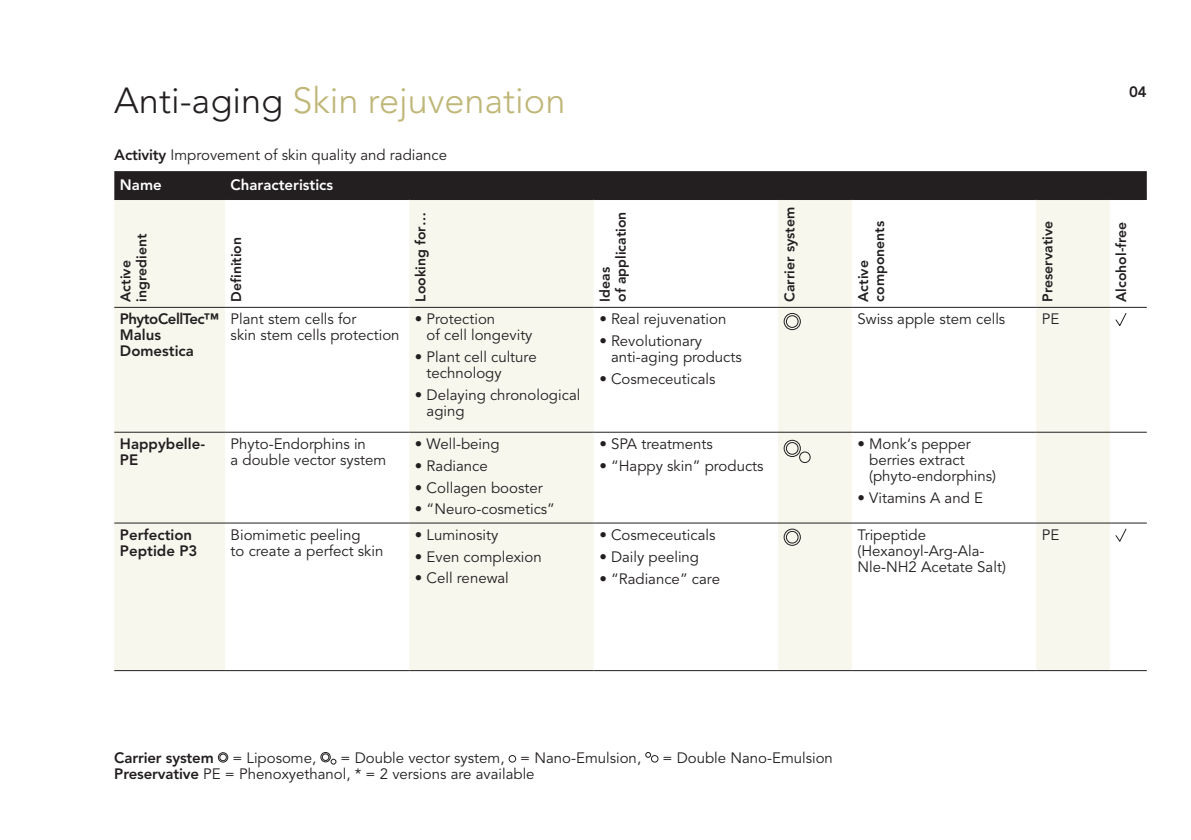
<style>
.page{position:relative;width:1191px;height:840px;background:#fff}
.page>*{position:absolute;margin:0;border:0;box-sizing:border-box;transform-origin:0 0}
.t1{font:300 36px "Avenir LT Std";color:#bfb678}
.t2{font:15px/16px "Avenir LT Std";color:#231f20}
.t3{font:800 15px/16px "Avenir LT Std";color:#231f20}
.t4{font:800 15px "Avenir LT Std";color:#fff}
.t5{font:800 14px/16px "Avenir LT Std";color:#231f20}
.s1{color:#231f20}
.s2{font-weight:800}
.s3{font-weight:400}
</style>
<div class="page">
<svg style="left:217px;top:752px;width:11px;height:10px"></svg>
<svg style="left:320px;top:752px;width:17px;height:12px"></svg>
<div style="left:508px;top:754px;width:8px;height:8px;border:1px solid #231f20;border-radius:50%"></div>
<svg style="left:645px;top:752px;width:13px;height:10px"></svg>
<div style="left:114px;top:171px;width:1032px;height:28px;background:#231f20"></div>
<svg style="left:114px;top:200px;width:995px;height:469px"></svg>
<hr style="left:114px;top:199px;width:111px;height:1px;background:#231f20">
<hr style="left:225px;top:199px;width:184px;height:1px;background:#231f20">
<hr style="left:409px;top:199px;width:184px;height:1px;background:#231f20">
<hr style="left:593px;top:199px;width:185px;height:1px;background:#231f20">
<hr style="left:778px;top:199px;width:73px;height:1px;background:#231f20">
<hr style="left:851px;top:199px;width:185px;height:1px;background:#231f20">
<hr style="left:1036px;top:199px;width:73px;height:1px;background:#231f20">
<hr style="left:1109px;top:199px;width:37px;height:1px;background:#231f20">
<hr style="left:114px;top:307px;width:111px;height:1px;background:#231f20">
<hr style="left:225px;top:307px;width:184px;height:1px;background:#231f20">
<hr style="left:409px;top:307px;width:184px;height:1px;background:#231f20">
<hr style="left:593px;top:307px;width:185px;height:1px;background:#231f20">
<hr style="left:778px;top:307px;width:73px;height:1px;background:#231f20">
<hr style="left:851px;top:307px;width:185px;height:1px;background:#231f20">
<hr style="left:1036px;top:307px;width:73px;height:1px;background:#231f20">
<hr style="left:1109px;top:307px;width:37px;height:1px;background:#231f20">
<hr style="left:114px;top:431px;width:111px;height:1px;background:#231f20">
<hr style="left:225px;top:431px;width:184px;height:1px;background:#231f20">
<hr style="left:409px;top:431px;width:184px;height:1px;background:#231f20">
<hr style="left:593px;top:431px;width:185px;height:1px;background:#231f20">
<hr style="left:778px;top:431px;width:73px;height:1px;background:#231f20">
<hr style="left:851px;top:431px;width:185px;height:1px;background:#231f20">
<hr style="left:1036px;top:431px;width:73px;height:1px;background:#231f20">
<hr style="left:1109px;top:431px;width:37px;height:1px;background:#231f20">
<hr style="left:114px;top:522px;width:111px;height:1px;background:#231f20">
<hr style="left:225px;top:522px;width:184px;height:1px;background:#231f20">
<hr style="left:409px;top:522px;width:184px;height:1px;background:#231f20">
<hr style="left:593px;top:522px;width:185px;height:1px;background:#231f20">
<hr style="left:778px;top:522px;width:73px;height:1px;background:#231f20">
<hr style="left:851px;top:522px;width:185px;height:1px;background:#231f20">
<hr style="left:1036px;top:522px;width:73px;height:1px;background:#231f20">
<hr style="left:1109px;top:522px;width:37px;height:1px;background:#231f20">
<hr style="left:114px;top:669px;width:111px;height:1px;background:#231f20">
<hr style="left:225px;top:669px;width:184px;height:1px;background:#231f20">
<hr style="left:409px;top:669px;width:184px;height:1px;background:#231f20">
<hr style="left:593px;top:669px;width:185px;height:1px;background:#231f20">
<hr style="left:778px;top:669px;width:73px;height:1px;background:#231f20">
<hr style="left:851px;top:669px;width:185px;height:1px;background:#231f20">
<hr style="left:1036px;top:669px;width:73px;height:1px;background:#231f20">
<hr style="left:1109px;top:669px;width:37px;height:1px;background:#231f20">
<svg style="left:783px;top:312px;width:18px;height:18px"></svg>
<svg style="left:1115px;top:313px;width:11px;height:13px"></svg>
<svg style="left:783px;top:439px;width:27px;height:24px"></svg>
<svg style="left:783px;top:528px;width:18px;height:18px"></svg>
<svg style="left:1115px;top:528px;width:11px;height:14px"></svg>
<h1 class="t1" style="left:114px;top:80px;width:452px"><span class="s1">Anti-aging</span> Skin rejuvenation</h1>
<p class="t2" style="left:114px;top:147px;width:334px"><span class="s2">Activity</span> Improvement of skin quality and radiance</p>
<p class="t4" style="left:120px;top:176px;width:43px">Name</p>
<p class="t4" style="left:230px;top:176px;width:104px">Characteristics</p>
<p class="t5" style="left:118px;top:301px;width:69px;rotate:-90deg">Active ingredient</p>
<p class="t5" style="left:228px;top:301px;width:66px;rotate:-90deg">Definition</p>
<p class="t5" style="left:412px;top:301px;width:91px;rotate:-90deg">Looking for…</p>
<p class="t5" style="left:597px;top:301px;width:91px;rotate:-90deg">Ideas<br>of application</p>
<p class="t5" style="left:781px;top:301px;width:96px;rotate:-90deg">Carrier system</p>
<p class="t3" style="left:120px;top:311px;width:100px">PhytoCellTec™<br>Malus<br>Domestica</p>
<p class="t2" style="left:230px;top:311px;width:170px">Plant stem cells for<br>skin stem cells protection</p>
<p class="t2" style="left:426px;top:311px;width:107px;text-indent:-12px">• Protection<br>of cell longevity</p>
<p class="t2" style="left:426px;top:349px;width:111px;text-indent:-12px">• Plant cell culture technology</p>
<p class="t2" style="left:426px;top:387px;width:155px;text-indent:-12px">• Delaying chronological aging</p>
<p class="t3" style="left:120px;top:436px;width:87px">Happybelle-<br>PE</p>
<p class="t2" style="left:230px;top:436px;width:157px">Phyto-Endorphins in<br>a double vector system</p>
<p class="t2" style="left:415px;top:436px;width:86px">• Well-being</p>
<p class="t2" style="left:415px;top:458px;width:74px">• Radiance</p>
<p class="t2" style="left:415px;top:479px;width:129px">• Collagen booster</p>
<p class="t2" style="left:415px;top:501px;width:142px">• “Neuro-cosmetics”</p>
<p class="t3" style="left:120px;top:526px;width:79px">Perfection<br>Peptide P3</p>
<p class="t2" style="left:230px;top:527px;width:154px">Biomimetic peeling<br>to create a perfect skin</p>
<p class="t2" style="left:415px;top:527px;width:85px">• Luminosity</p>
<p class="t2" style="left:415px;top:548px;width:128px">• Even complexion</p>
<p class="t2" style="left:415px;top:570px;width:95px">• Cell renewal</p>
<p class="t2" style="left:599px;top:311px;width:128px">• Real rejuvenation</p>
<p class="t2" style="left:611px;top:333px;width:132px;text-indent:-12px">• Revolutionary anti-aging products</p>
<p class="t2" style="left:599px;top:371px;width:118px">• Cosmeceuticals</p>
<p class="t2" style="left:599px;top:436px;width:115px">• SPA treatments</p>
<p class="t2" style="left:599px;top:458px;width:166px">• “Happy skin” products</p>
<p class="t2" style="left:599px;top:527px;width:118px">• Cosmeceuticals</p>
<p class="t2" style="left:599px;top:548px;width:101px">• Daily peeling</p>
<p class="t2" style="left:599px;top:570px;width:122px">• “Radiance” care</p>
<p class="t3" style="left:1128px;top:84px;width:19px">04</p>
<p class="t5" style="left:855px;top:301px;width:82px;rotate:-90deg">Active components</p>
<p class="t5" style="left:1039px;top:301px;width:82px;rotate:-90deg">Preservative</p>
<p class="t5" style="left:1113px;top:301px;width:81px;rotate:-90deg">Alcohol-free</p>
<p class="t2" style="left:857px;top:311px;width:149px">Swiss apple stem cells</p>
<p class="t2" style="left:1041px;top:311px;width:19px">PE</p>
<p class="t2" style="left:869px;top:436px;width:128px;text-indent:-12px">• Monk‘s pepper berries extract (phyto-endorphins)</p>
<p class="t2" style="left:857px;top:490px;width:127px">• Vitamins A and E</p>
<p class="t2" style="left:857px;top:527px;width:150px">Tripeptide (Hexanoyl-Arg-Ala-<br>Nle-NH2 Acetate Salt)</p>
<p class="t2" style="left:1041px;top:527px;width:19px">PE</p>
<p class="t3" style="left:114px;top:748px;width:203px">Carrier system <span class="s3">= Liposome,</span></p>
<p class="t2" style="left:340px;top:749px;width:302px">= Double vector system, = Nano-Emulsion,</p>
<p class="t2" style="left:662px;top:749px;width:172px">= Double Nano-Emulsion</p>
<p class="t2" style="left:114px;top:765px;width:422px"><span class="s2">Preservative</span> PE = Phenoxyethanol, * = 2 versions are available</p>
</div>
